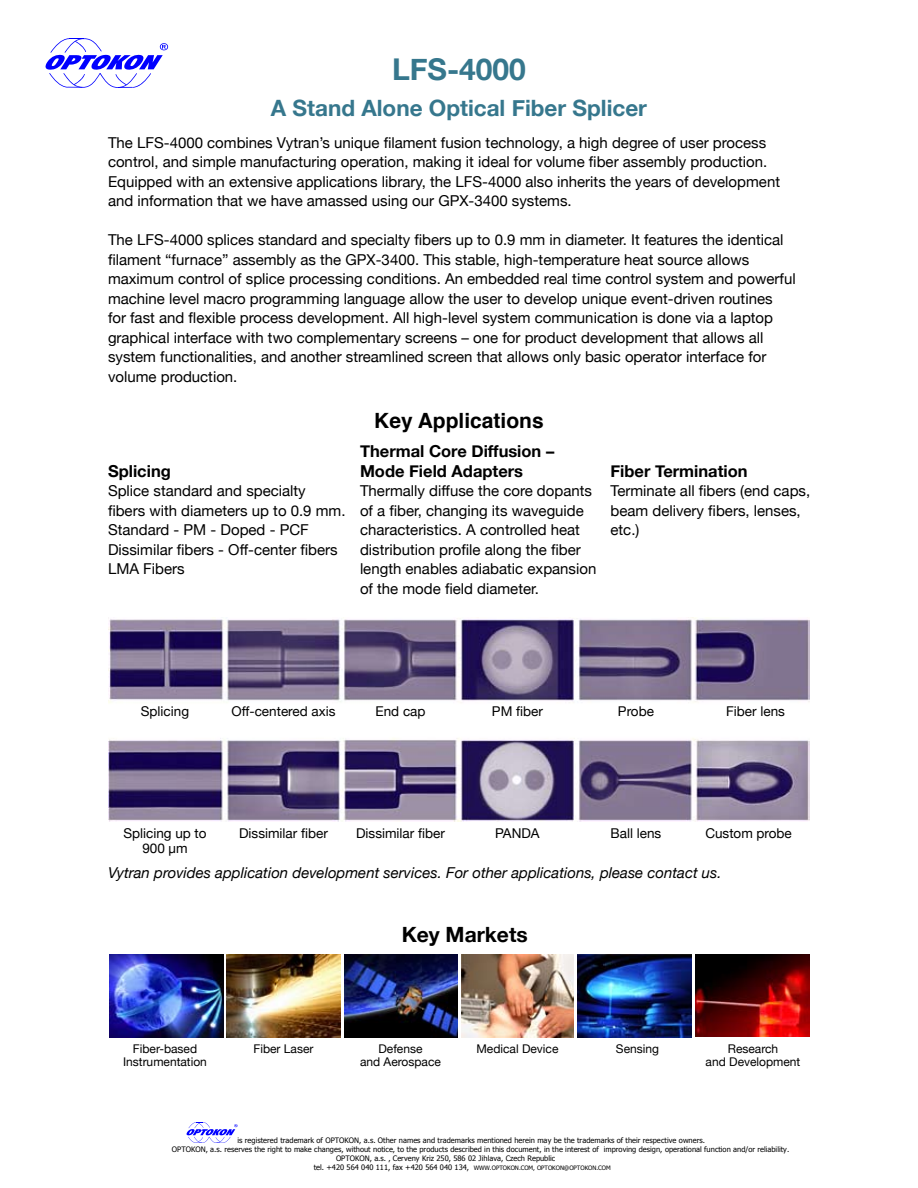
<style>
.page{position:relative;width:918px;height:1188px;background:#fff}
.page>*{position:absolute;margin:0;border:0;box-sizing:border-box;transform-origin:0 0}
.t1{font:700 30px "Helvetica Neue";color:#36778d}
.t2{font:700 22.5px "Helvetica Neue";color:#36778d}
.t3{font:700 21px "Helvetica";color:#000}
.t4{font:700 21px "Helvetica Neue";color:#000}
.t5{font:700 16.5px/19.5px "Helvetica Neue";color:#000}
.t6{font:15px/19.5px "Helvetica Neue";color:#000}
.t7{font:italic 15px "Helvetica Neue";color:#000}
.t8{font:13.5px "Helvetica Neue";color:#000}
.t9{font:12px "Helvetica Neue";color:#000}
.t10{font:7.5px "Tahoma";color:#000}
.s1{font-size:6px}
</style>
<div class="page">
<img style="left:108px;top:618px;width:702px;height:204px">
<img style="left:227px;top:954px;width:114px;height:83px">
<img style="left:109px;top:954px;width:114px;height:83px">
<img style="left:578px;top:954px;width:114px;height:83px">
<img style="left:696px;top:955px;width:113px;height:82px">
<img style="left:461px;top:954px;width:113px;height:83px">
<img style="left:345px;top:954px;width:113px;height:83px">
<svg style="left:46px;top:38px;width:122px;height:50px"></svg>
<svg style="left:187px;top:1122px;width:51px;height:21px"></svg>
<h1 class="t1" style="left:392px;top:51px;width:135px">LFS-4000</h1>
<h2 class="t2" style="left:271px;top:94px;width:378px">A Stand Alone Optical Fiber Splicer</h2>
<p class="t6" style="left:108px;top:132px;width:674px">The LFS-4000 combines Vytran’s unique filament fusion technology, a high degree of user process control, and simple manufacturing operation, making it ideal for volume fiber assembly production.<br>Equipped with an extensive applications library, the LFS-4000 also inherits the years of development and information that we have amassed using our GPX-3400 systems.</p>
<p class="t6" style="left:108px;top:230px;width:689px">The LFS-4000 splices standard and specialty fibers up to 0.9 mm in diameter. It features the identical filament “furnace” assembly as the GPX-3400. This stable, high-temperature heat source allows maximum control of splice processing conditions. An embedded real time control system and powerful machine level macro programming language allow the user to develop unique event-driven routines<br>for fast and flexible process development. All high-level system communication is done via a laptop graphical interface with two complementary screens – one for product development that allows all system functionalities, and another streamlined screen that allows only basic operator interface for volume production.</p>
<p class="t5" style="left:108px;top:461px;width:64px">Splicing</p>
<p class="t6" style="left:108px;top:481px;width:239px">Splice standard and specialty fibers with diameters up to 0.9 mm.<br>Standard - PM - Doped - PCF<br>Dissimilar fibers - Off-center fibers<br>LMA Fibers</p>
<h3 class="t3" style="left:374px;top:402px;width:171px">Key Applications</h3>
<p class="t5" style="left:360px;top:441px;width:196px">Thermal Core Diffusion –<br>Mode Field Adapters</p>
<p class="t6" style="left:360px;top:481px;width:238px">Thermally diffuse the core dopants of a fiber, changing its waveguide characteristics. A controlled heat distribution profile along the fiber length enables adiabatic expansion of the mode field diameter.</p>
<p class="t5" style="left:610px;top:461px;width:139px">Fiber Termination</p>
<p class="t6" style="left:610px;top:481px;width:201px">Terminate all fibers (end caps, beam delivery fibers, lenses, etc.)</p>
<p class="t8" style="left:141px;top:703px;width:50px">Splicing</p>
<p class="t8" style="left:231px;top:703px;width:106px">Off-centered axis</p>
<p class="t8" style="left:375px;top:703px;width:52px">End cap</p>
<p class="t8" style="left:492px;top:703px;width:53px">PM fiber</p>
<p class="t8" style="left:618px;top:703px;width:38px">Probe</p>
<p class="t8" style="left:726px;top:703px;width:60px">Fiber lens</p>
<p class="t8" style="left:123px;top:825px;width:85px">Splicing up to</p>
<p class="t8" style="left:239px;top:825px;width:90px">Dissimilar fiber</p>
<p class="t8" style="left:356px;top:825px;width:90px">Dissimilar fiber</p>
<p class="t8" style="left:495px;top:825px;width:46px">PANDA</p>
<p class="t8" style="left:611px;top:825px;width:52px">Ball lens</p>
<p class="t8" style="left:705px;top:825px;width:88px">Custom probe</p>
<p class="t8" style="left:142px;top:840px;width:47px">900 µm</p>
<p class="t7" style="left:108px;top:864px;width:615px">Vytran provides application development services. For other applications, please contact us.</p>
<h3 class="t4" style="left:402px;top:921px;width:127px">Key Markets</h3>
<p class="t9" style="left:133px;top:1042px;width:66px">Fiber-based</p>
<p class="t9" style="left:254px;top:1042px;width:61px">Fiber Laser</p>
<p class="t9" style="left:379px;top:1042px;width:46px">Defense</p>
<p class="t9" style="left:477px;top:1042px;width:84px">Medical Device</p>
<p class="t9" style="left:616px;top:1042px;width:45px">Sensing</p>
<p class="t9" style="left:728px;top:1042px;width:52px">Research</p>
<p class="t9" style="left:123px;top:1055px;width:85px">Instrumentation</p>
<p class="t9" style="left:360px;top:1055px;width:82px">and Aerospace</p>
<p class="t9" style="left:706px;top:1055px;width:96px">and Development</p>
<p class="t10" style="left:237px;top:1135px;width:469px">is registered trademark of OPTOKON, a.s. Other names and trademarks mentioned herein may be the trademarks of their respective owners.</p>
<p class="t10" style="left:172px;top:1144px;width:619px">OPTOKON, a.s. reserves the right to make changes, without notice, to the products described in this document, in the interest of improving design, operational function and/or reliability.</p>
<p class="t10" style="left:336px;top:1153px;width:221px">OPTOKON, a.s. , Cerveny Kriz 250, 586 02 Jihlava, Czech Republic</p>
<p class="t10" style="left:314px;top:1162px;width:298px">tel. +420 564 040 111, fax +420 564 040 134, <span class="s1">WWW.OPTOKON.COM, OPTOKON@OPTOKON.COM</span></p>
</div>
